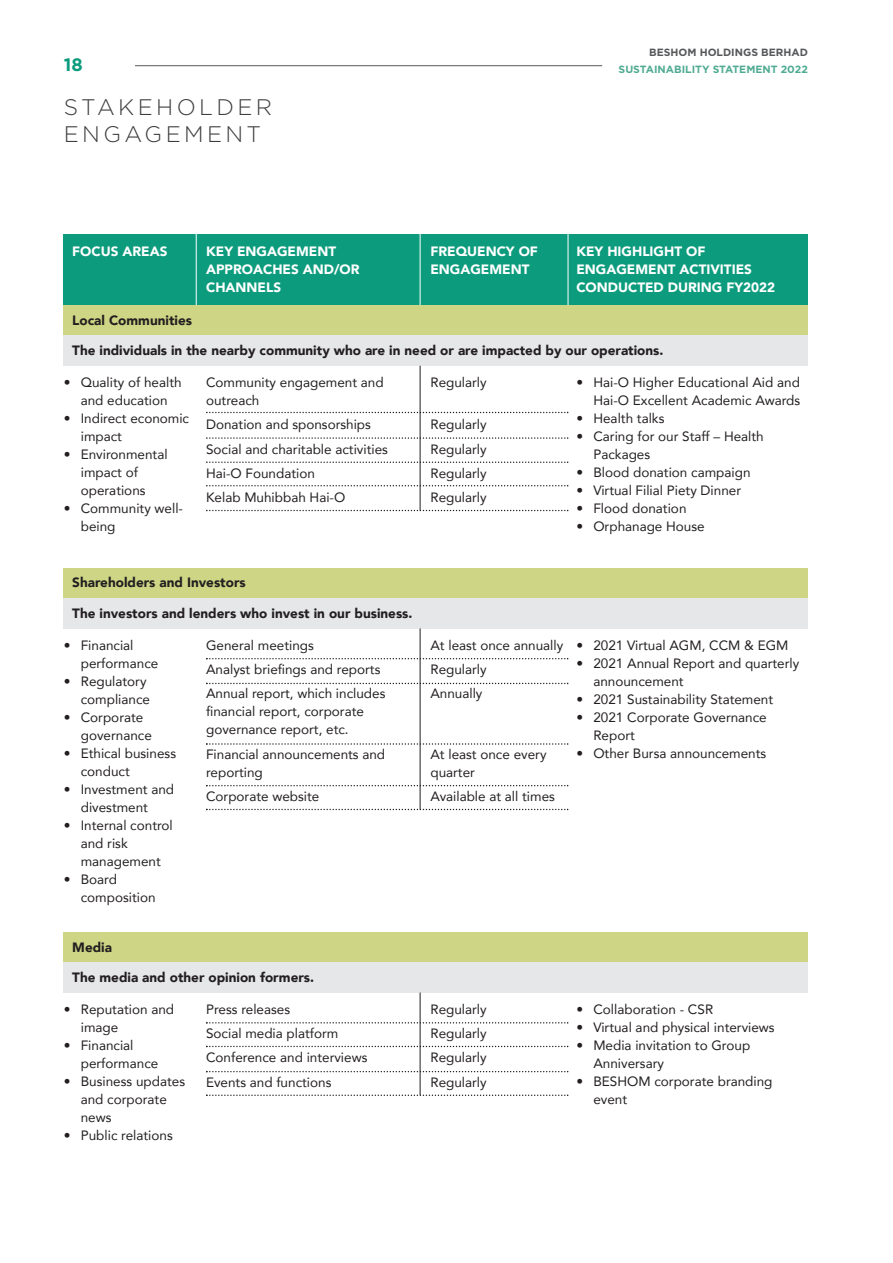
<style>
.page{position:relative;width:893px;height:1263px;background:#fff}
.page>*{position:absolute;margin:0;border:0;box-sizing:border-box;transform-origin:0 0}
.t1{font:300 22.5px/27px "Gotham";letter-spacing:.15em;color:#3e3e3f}
.t2{font:700 18px "Gotham";color:#0c9c7d}
.t3{font:13.5px/18px "Avenir";color:#231f20}
.t4{font:900 13.5px "Avenir";color:#231f20}
.t5{font:900 13.5px/18px "Avenir";color:#fff}
.t6{font:700 10.5px "Gotham";color:#4fab92}
.t7{font:700 10.5px "Gotham";color:#57585a}
</style>
<div class="page">
<hr style="left:135px;top:65px;width:467px;height:1px;background:#57585a">
<div style="left:64px;top:234px;width:744px;height:71px;background:#0c9c7d"></div>
<div style="left:64px;top:305px;width:744px;height:30px;background:#ced685"></div>
<div style="left:64px;top:335px;width:744px;height:31px;background:#e6e7e9"></div>
<div style="left:64px;top:932px;width:744px;height:30px;background:#ced685"></div>
<div style="left:64px;top:962px;width:744px;height:30px;background:#e6e7e9"></div>
<div style="left:64px;top:568px;width:744px;height:30px;background:#ced685"></div>
<div style="left:64px;top:598px;width:744px;height:30px;background:#e6e7e9"></div>
<hr style="left:568px;top:232px;width:1px;height:73px;background:#fff">
<hr style="left:420px;top:232px;width:1px;height:73px;background:#fff">
<hr style="left:196px;top:232px;width:1px;height:73px;background:#fff">
<hr style="left:420px;top:366px;width:1px;height:144px;background:#231f20">
<svg style="left:206px;top:412px;width:362px;height:1px"></svg>
<svg style="left:206px;top:437px;width:362px;height:2px"></svg>
<svg style="left:206px;top:461px;width:362px;height:2px"></svg>
<svg style="left:206px;top:485px;width:362px;height:1px"></svg>
<svg style="left:206px;top:510px;width:362px;height:1px"></svg>
<hr style="left:420px;top:628px;width:1px;height:181px;background:#231f20">
<svg style="left:206px;top:785px;width:362px;height:1px"></svg>
<svg style="left:206px;top:743px;width:362px;height:2px"></svg>
<svg style="left:206px;top:683px;width:362px;height:1px"></svg>
<svg style="left:206px;top:658px;width:362px;height:1px"></svg>
<svg style="left:206px;top:809px;width:362px;height:1px"></svg>
<hr style="left:420px;top:992px;width:1px;height:103px;background:#231f20">
<svg style="left:206px;top:1094px;width:362px;height:2px"></svg>
<svg style="left:206px;top:1071px;width:362px;height:1px"></svg>
<svg style="left:206px;top:1046px;width:362px;height:1px"></svg>
<svg style="left:206px;top:1022px;width:362px;height:1px"></svg>
<h2 class="t2" style="left:64px;top:58px;width:20px">18</h2>
<h1 class="t1" style="left:64px;top:95px;width:210px">STAKEHOLDER<br>ENGAGEMENT</h1>
<p class="t7" style="left:649px;top:49px;width:160px">BESHOM HOLDINGS BERHAD</p>
<p class="t6" style="left:619px;top:65px;width:191px">SUSTAINABILITY STATEMENT 2022</p>
<p class="t5" style="left:72px;top:243px;width:97px">FOCUS AREAS</p>
<p class="t5" style="left:206px;top:243px;width:155px">KEY ENGAGEMENT<br>APPROACHES AND/OR<br>CHANNELS</p>
<p class="t5" style="left:430px;top:243px;width:109px">FREQUENCY OF<br>ENGAGEMENT</p>
<p class="t5" style="left:576px;top:243px;width:200px">KEY HIGHLIGHT OF<br>ENGAGEMENT ACTIVITIES<br>CONDUCTED DURING FY2022</p>
<p class="t4" style="left:72px;top:311px;width:121px">Local Communities</p>
<p class="t4" style="left:72px;top:341px;width:593px">The individuals in the nearby community who are in need or are impacted by our operations.</p>
<p class="t3" style="left:64px;top:373px;width:119px;text-align:center">• Quality of health and education</p>
<p class="t3" style="left:81px;top:409px;width:110px;text-indent:-17px">• Indirect economic impact</p>
<p class="t3" style="left:81px;top:445px;width:88px;text-indent:-17px">• Environmental impact of operations</p>
<p class="t3" style="left:81px;top:499px;width:104px;text-indent:-17px">• Community well&shy;being</p>
<p class="t3" style="left:206px;top:373px;width:179px">Community engagement and outreach</p>
<p class="t3" style="left:206px;top:413px;width:183px;line-height:24.5px">Donation and sponsorships<br>Social and charitable activities<br>Hai-O Foundation<br>Kelab Muhibbah Hai-O</p>
<p class="t4" style="left:72px;top:574px;width:175px">Shareholders and Investors</p>
<p class="t4" style="left:72px;top:604px;width:342px">The investors and lenders who invest in our business.</p>
<p class="t3" style="left:81px;top:636px;width:79px;text-indent:-17px">• Financial performance</p>
<p class="t3" style="left:64px;top:672px;width:88px;text-align:right">• Regulatory compliance</p>
<p class="t3" style="left:81px;top:708px;width:73px;text-indent:-17px">• Corporate governance</p>
<p class="t3" style="left:81px;top:744px;width:97px;text-indent:-17px">• Ethical business conduct</p>
<p class="t3" style="left:81px;top:780px;width:95px;text-indent:-17px">• Investment and divestment</p>
<p class="t3" style="left:81px;top:816px;width:94px;text-indent:-17px">• Internal control and risk management</p>
<p class="t3" style="left:81px;top:870px;width:76px;text-indent:-17px">• Board composition</p>
<p class="t3" style="left:206px;top:633px;width:181px;line-height:24.5px">General meetings<br>Analyst briefings and reports<br>Annual report, which includes</p>
<p class="t3" style="left:206px;top:703px;width:159px">financial report, corporate governance report, etc.</p>
<p class="t3" style="left:206px;top:745px;width:181px">Financial announcements and reporting</p>
<p class="t3" style="left:206px;top:788px;width:115px">Corporate website</p>
<p class="t4" style="left:72px;top:938px;width:41px">Media</p>
<p class="t4" style="left:72px;top:968px;width:243px">The media and other opinion formers.</p>
<p class="t3" style="left:430px;top:373px;width:58px">Regularly</p>
<p class="t3" style="left:430px;top:413px;width:58px;line-height:24.5px;text-align:justify">Regularly Regularly Regularly Regularly</p>
<p class="t3" style="left:576px;top:373px;width:225px;text-align:right">• Hai-O Higher Educational Aid and<br>Hai-O Excellent Academic Awards</p>
<p class="t3" style="left:576px;top:409px;width:90px">• Health talks</p>
<p class="t3" style="left:593px;top:427px;width:172px;text-indent:-17px">• Caring for our Staff – Health<br>Packages</p>
<p class="t3" style="left:576px;top:463px;width:176px">• Blood donation campaign</p>
<p class="t3" style="left:576px;top:481px;width:166px">• Virtual Filial Piety Dinner</p>
<p class="t3" style="left:576px;top:499px;width:112px">• Flood donation</p>
<p class="t3" style="left:576px;top:517px;width:130px">• Orphanage House</p>
<p class="t3" style="left:430px;top:633px;width:134px;line-height:24.5px">At least once annually<br>Regularly<br>Annually</p>
<p class="t3" style="left:430px;top:745px;width:118px">At least once every quarter</p>
<p class="t3" style="left:430px;top:788px;width:126px">Available at all times</p>
<p class="t3" style="left:576px;top:636px;width:214px">• 2021 Virtual AGM, CCM &amp; EGM</p>
<p class="t3" style="left:593px;top:654px;width:207px;text-indent:-17px">• 2021 Annual Report and quarterly announcement</p>
<p class="t3" style="left:576px;top:690px;width:198px">• 2021 Sustainability Statement</p>
<p class="t3" style="left:593px;top:708px;width:175px;text-indent:-17px">• 2021 Corporate Governance<br>Report</p>
<p class="t3" style="left:576px;top:744px;width:191px">• Other Bursa announcements</p>
<p class="t3" style="left:81px;top:1000px;width:95px;text-indent:-17px">• Reputation and image</p>
<p class="t3" style="left:81px;top:1036px;width:79px;text-indent:-17px">• Financial performance</p>
<p class="t3" style="left:81px;top:1072px;width:106px;text-indent:-17px">• Business updates and corporate news</p>
<p class="t3" style="left:64px;top:1126px;width:111px">• Public relations</p>
<p class="t3" style="left:206px;top:997px;width:163px;line-height:24.5px">Press releases<br>Social media platform<br>Conference and interviews<br>Events and functions</p>
<p class="t3" style="left:430px;top:997px;width:58px;line-height:24.5px;text-align:justify">Regularly Regularly Regularly Regularly</p>
<p class="t3" style="left:576px;top:1000px;width:138px">• Collaboration - CSR</p>
<p class="t3" style="left:576px;top:1018px;width:200px">• Virtual and physical interviews</p>
<p class="t3" style="left:593px;top:1036px;width:158px;text-indent:-17px">• Media invitation to Group<br>Anniversary</p>
<p class="t3" style="left:593px;top:1072px;width:181px;text-indent:-17px">• BESHOM corporate branding event</p>
</div>
